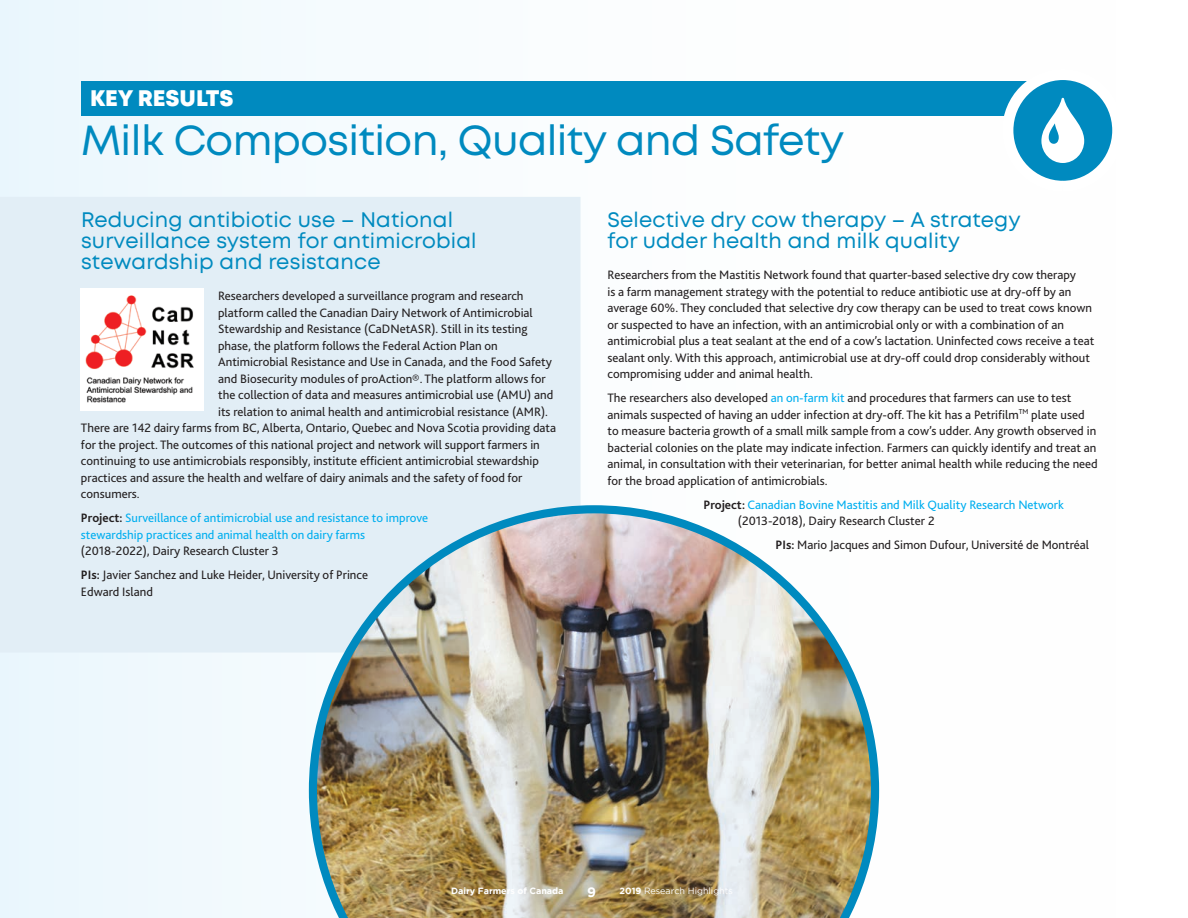
<style>
.page{position:relative;width:1188px;height:918px;background:#fff}
.page>*{position:absolute;margin:0;border:0;box-sizing:border-box;transform-origin:0 0}
.Titre_recherche{font:42px "Mont";letter-spacing:-.015em;color:#008abf}
.Titre_2_texte{font:800 22.5px "Mont";letter-spacing:-.005em;color:#fff}
.Titre_4_texte{font:21px/21px "Mont";letter-spacing:.01em;color:#008abf}
.t1{font:700 13.5px "Gotham";color:#fff}
.texte{font:12.75px/16.5px "Bliss 2";color:#231f20}
.texte-2{font:12.75px/16.5px "Bliss 2";color:#00aeef}
.t2{font:9px "Gotham";color:#fff}
.t3{font:700 9px "Gotham";letter-spacing:-.005em;color:#fff}
.s1{font-weight:700;color:#231f20}
.s2{color:#231f20}
.s3{font-weight:700}
.s4{color:#00aeef}
</style>
<div class="page">
<div style="left:0;top:0;width:1188px;height:918px;background:linear-gradient(to right,#eef8fd,#fff)"></div>
<div style="left:0;top:197px;width:580px;height:455px;background:#e2eef6"></div>
<div style="left:81px;top:81px;width:984px;height:34px;background:#008abf"></div>
<img style="left:309px;top:505px;width:570px;height:413px">
<svg style="left:1008px;top:75px;width:110px;height:111px;fill:#008abf"></svg>
<svg style="left:1041px;top:98px;width:43px;height:65px"></svg>
<div style="left:1002px;top:69px;width:121px;height:123px;border:11px solid #fff;border-radius:50%"></div>
<img style="left:81px;top:288px;width:122px;height:122px">
<p class="Titre_2_texte" style="left:90px;top:84px;width:145px">KEY RESULTS</p>
<p class="Titre_recherche" style="left:81px;top:114px;width:765px">Milk Composition, Quality and Safety</p>
<p class="Titre_4_texte" style="left:81px;top:209px;width:397px">Reducing antibiotic use – National surveillance system for antimicrobial stewardship and resistance</p>
<p class="texte" style="left:218px;top:287px;width:307px">Researchers developed a surveillance program and research</p>
<p class="texte" style="left:218px;top:304px;width:316px">platform called the Canadian Dairy Network of Antimicrobial</p>
<p class="texte" style="left:218px;top:320px;width:311px">Stewardship and Resistance (CaDNetASR). Still in its testing</p>
<p class="texte" style="left:218px;top:337px;width:281px">phase, the platform follows the Federal Action Plan on</p>
<p class="texte" style="left:218px;top:353px;width:335px">Antimicrobial Resistance and Use in Canada, and the Food Safety</p>
<p class="texte" style="left:218px;top:370px;width:329px">and Biosecurity modules of proAction®. The platform allows for</p>
<p class="texte" style="left:218px;top:386px;width:337px">the collection of data and measures antimicrobial use (AMU) and</p>
<p class="texte" style="left:218px;top:403px;width:332px">its relation to animal health and antimicrobial resistance (AMR).</p>
<p class="texte" style="left:81px;top:419px;width:477px">There are 142 dairy farms from BC, Alberta, Ontario, Quebec and Nova Scotia providing data</p>
<p class="texte" style="left:81px;top:436px;width:460px">for the project. The outcomes of this national project and network will support farmers in</p>
<p class="texte" style="left:81px;top:452px;width:460px">continuing to use antimicrobials responsibly, institute efficient antimicrobial stewardship</p>
<p class="texte" style="left:81px;top:469px;width:443px">practices and assure the health and welfare of dairy animals and the safety of food for</p>
<p class="texte" style="left:81px;top:485px;width:60px">consumers.</p>
<p class="texte-2" style="left:81px;top:509px;width:349px"><span class="s1">Project:</span> Surveillance of antimicrobial use and resistance to improve stewardship practices and animal health on dairy farms <span class="s2">(2018-2022), Dairy Research Cluster 3</span></p>
<p class="texte" style="left:81px;top:566px;width:289px"><span class="s3">PIs:</span> Javier Sanchez and Luke Heider, University of Prince<br>Edward Island</p>
<p class="Titre_4_texte" style="left:608px;top:209px;width:415px">Selective dry cow therapy – A strategy for udder health and milk quality</p>
<p class="texte" style="left:608px;top:266px;width:489px">Researchers from the Mastitis Network found that quarter-based selective dry cow therapy<br>is a farm management strategy with the potential to reduce antibiotic use at dry-off by an average 60%. They concluded that selective dry cow therapy can be used to treat cows known or suspected to have an infection, with an antimicrobial only or with a combination of an antimicrobial plus a teat sealant at the end of a cow’s lactation. Uninfected cows receive a teat sealant only. With this approach, antimicrobial use at dry-off could drop considerably without compromising udder and animal health.</p>
<p class="texte" style="left:608px;top:389px;width:492px">The researchers also developed <span class="s4">an on-farm kit</span> and procedures that farmers can use to test animals suspected of having an udder infection at dry-off. The kit has a Petrifilm<sup>TM</sup> plate used to measure bacteria growth of a small milk sample from a cow’s udder. Any growth observed in bacterial colonies on the plate may indicate infection. Farmers can quickly identify and treat an animal, in consultation with their veterinarian, for better animal health while reducing the need for the broad application of antimicrobials.</p>
<p class="texte-2" style="left:738px;top:496px;width:328px;text-indent:-35px"><span class="s1">Project:</span> Canadian Bovine Mastitis and Milk Quality Research Network <span class="s2">(2013-2018), Dairy Research Cluster 2</span></p>
<p class="texte" style="left:775px;top:536px;width:315px"><span class="s3">PIs:</span> Mario Jacques and Simon Dufour, Université de Montréal</p>
<p class="t3" style="left:451px;top:886px;width:114px">Dairy Farmers of Canada</p>
<p class="t1" style="left:587px;top:884px;width:10px">9</p>
<p class="t2" style="left:620px;top:886px;width:115px"><span class="s3">2019</span> Research Highlights</p>
</div>
